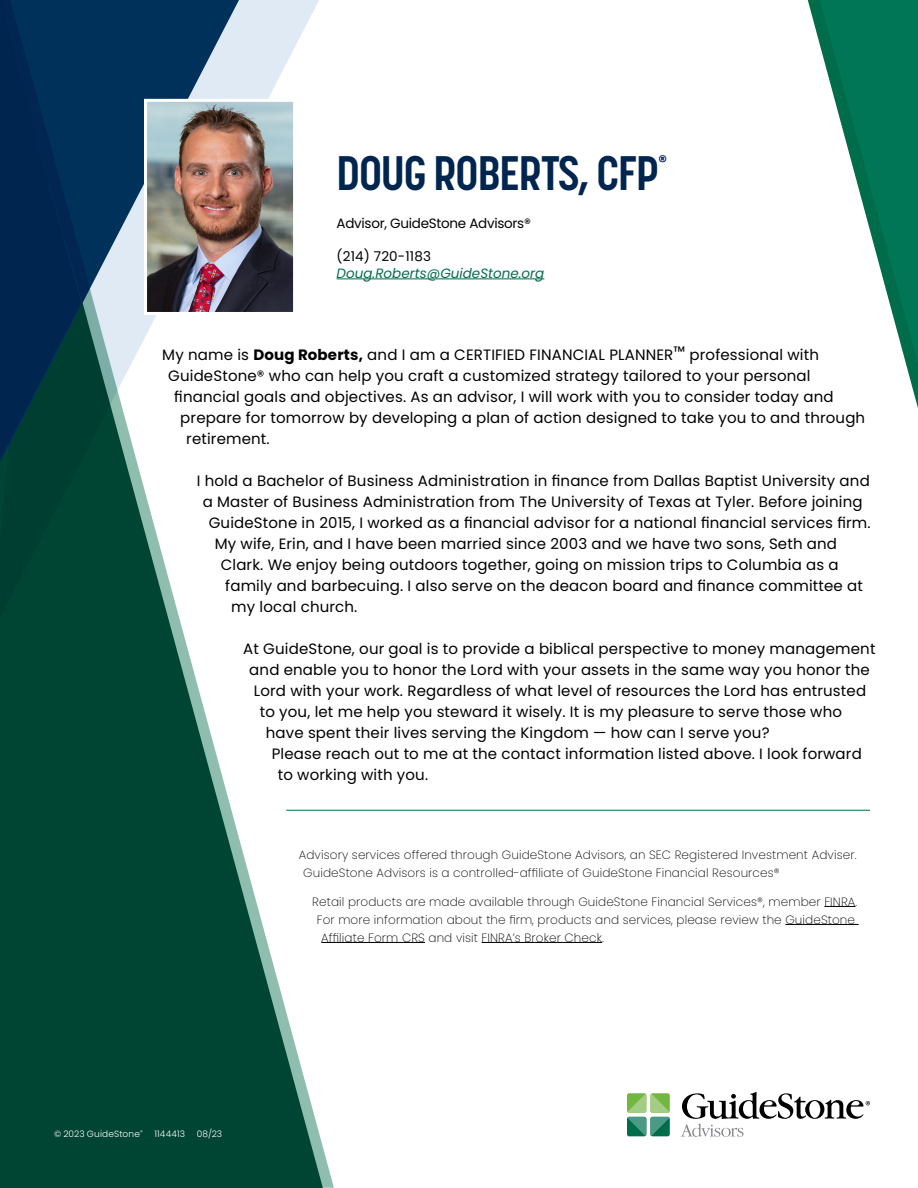
<style>
.page{position:relative;width:918px;height:1188px;background:#fff}
.page>*{position:absolute;margin:0;border:0;box-sizing:border-box;transform-origin:0 0}
.t1{font:700 48px "Korolev Condensed";letter-spacing:-.02em;color:#00254f}
.t2{font:700 16.65px "Poppins";color:#00254f}
.t3{font:15px "Poppins";letter-spacing:.01em;color:#000}
.t4{font:13.5px "Poppins";letter-spacing:-.02em;color:#000}
.t5{font:italic 13.5px "Poppins";color:#006d4a}
.t6{font:13.5px "Poppins";letter-spacing:.01em;color:#000}
.t7{font:200 12px/18px "Poppins";letter-spacing:.01em;color:#000}
.t8{font:300 9px "Poppins";letter-spacing:.015em;color:#fff}
.s1{font-weight:700}
</style>
<div class="page">
<svg style="left:0;top:635px;width:323px;height:553px;fill:#043"></svg>
<svg style="left:0;top:0;width:319px;height:635px"></svg>
<svg style="left:0;top:0;width:239px;height:463px"></svg>
<svg style="left:808px;top:0;width:110px;height:408px"></svg>
<svg style="left:820px;top:0;width:98px;height:364px"></svg>
<svg style="left:0;top:0;width:90px;height:460px;background:#002c4d"></svg>
<hr style="left:337px;top:279px;width:207px;height:1px;background:#006d4a">
<img style="left:148px;top:103px;width:144px;height:208px">
<div style="left:144px;top:99px;width:152px;height:216px;border:3px solid #fff"></div>
<hr style="left:824px;top:906px;width:32px;height:1px;background:#000">
<hr style="left:785px;top:924px;width:74px;height:1px;background:#000">
<hr style="left:321px;top:942px;width:104px;height:1px;background:#000">
<hr style="left:482px;top:942px;width:120px;height:1px;background:#000">
<hr style="left:286px;top:810px;width:584px;height:1px;background:#006d4a">
<svg style="left:627px;top:1093px;width:43px;height:43px;background:#78b481"></svg>
<svg style="left:681px;top:1092px;width:189px;height:45px"></svg>
<h1 class="t1" style="left:337px;top:145px;width:324px">DOUG ROBERTS, CFP</h1>
<p class="t2" style="left:658px;top:151px;width:10px">®</p>
<p class="t4" style="left:337px;top:216px;width:196px">Advisor, GuideStone Advisors®</p>
<p class="t6" style="left:337px;top:249px;width:96px">(214) 720-1183</p>
<p class="t5" style="left:337px;top:265px;width:209px">Doug.Roberts@GuideStone.org</p>
<p class="t3" style="left:162px;top:346px;width:658px">My name is <span class="s1">Doug Roberts,</span> and I am a CERTIFIED FINANCIAL PLANNER™ professional with</p>
<p class="t3" style="left:168px;top:367px;width:644px">GuideStone® who can help you craft a customized strategy tailored to your personal</p>
<p class="t3" style="left:174px;top:388px;width:661px">financial goals and objectives. As an advisor, I will work with you to consider today and</p>
<p class="t3" style="left:180px;top:409px;width:686px">prepare for tomorrow by developing a plan of action designed to take you to and through</p>
<p class="t3" style="left:186px;top:430px;width:85px">retirement.</p>
<p class="t3" style="left:197px;top:472px;width:675px">I hold a Bachelor of Business Administration in finance from Dallas Baptist University and</p>
<p class="t3" style="left:203px;top:493px;width:661px">a Master of Business Administration from The University of Texas at Tyler. Before joining</p>
<p class="t3" style="left:209px;top:514px;width:663px">GuideStone in 2015, I worked as a financial advisor for a national financial services firm.</p>
<p class="t3" style="left:215px;top:535px;width:624px">My wife, Erin, and I have been married since 2003 and we have two sons, Seth and</p>
<p class="t3" style="left:221px;top:556px;width:619px">Clark. We enjoy being outdoors together, going on mission trips to Columbia as a</p>
<p class="t3" style="left:225px;top:577px;width:639px">family and barbecuing. I also serve on the deacon board and finance committee at</p>
<p class="t3" style="left:231px;top:598px;width:128px">my local church.</p>
<p class="t3" style="left:243px;top:640px;width:634px">At GuideStone, our goal is to provide a biblical perspective to money management</p>
<p class="t3" style="left:249px;top:661px;width:622px">and enable you to honor the Lord with your assets in the same way you honor the</p>
<p class="t3" style="left:254px;top:682px;width:614px">Lord with your work. Regardless of what level of resources the Lord has entrusted</p>
<p class="t3" style="left:260px;top:703px;width:584px">to you, let me help you steward it wisely. It is my pleasure to serve those who</p>
<p class="t3" style="left:266px;top:724px;width:505px">have spent their lives serving the Kingdom — how can I serve you?</p>
<p class="t3" style="left:272px;top:745px;width:592px">Please reach out to me at the contact information listed above. I look forward</p>
<p class="t3" style="left:278px;top:766px;width:152px">to working with you.</p>
<p class="t8" style="left:54px;top:1128px;width:90px">© 2023 GuideStone<sup>®</sup></p>
<p class="t8" style="left:155px;top:1128px;width:32px">1144413</p>
<p class="t8" style="left:197px;top:1128px;width:27px">08/23</p>
<p class="t7" style="left:303px;top:846px;width:555px;text-indent:-4px">Advisory services offered through GuideStone Advisors, an SEC Registered Investment Adviser.<br>GuideStone Advisors is a controlled-affiliate of GuideStone Financial Resources®</p>
<p class="t7" style="left:312px;top:892px;width:547px">Retail products are made available through GuideStone Financial Services®, member FINRA.</p>
<p class="t7" style="left:317px;top:910px;width:540px">For more information about the firm, products and services, please review the GuideStone</p>
<p class="t7" style="left:321px;top:928px;width:284px">Affiliate Form CRS and visit FINRA’s Broker Check.</p>
</div>
